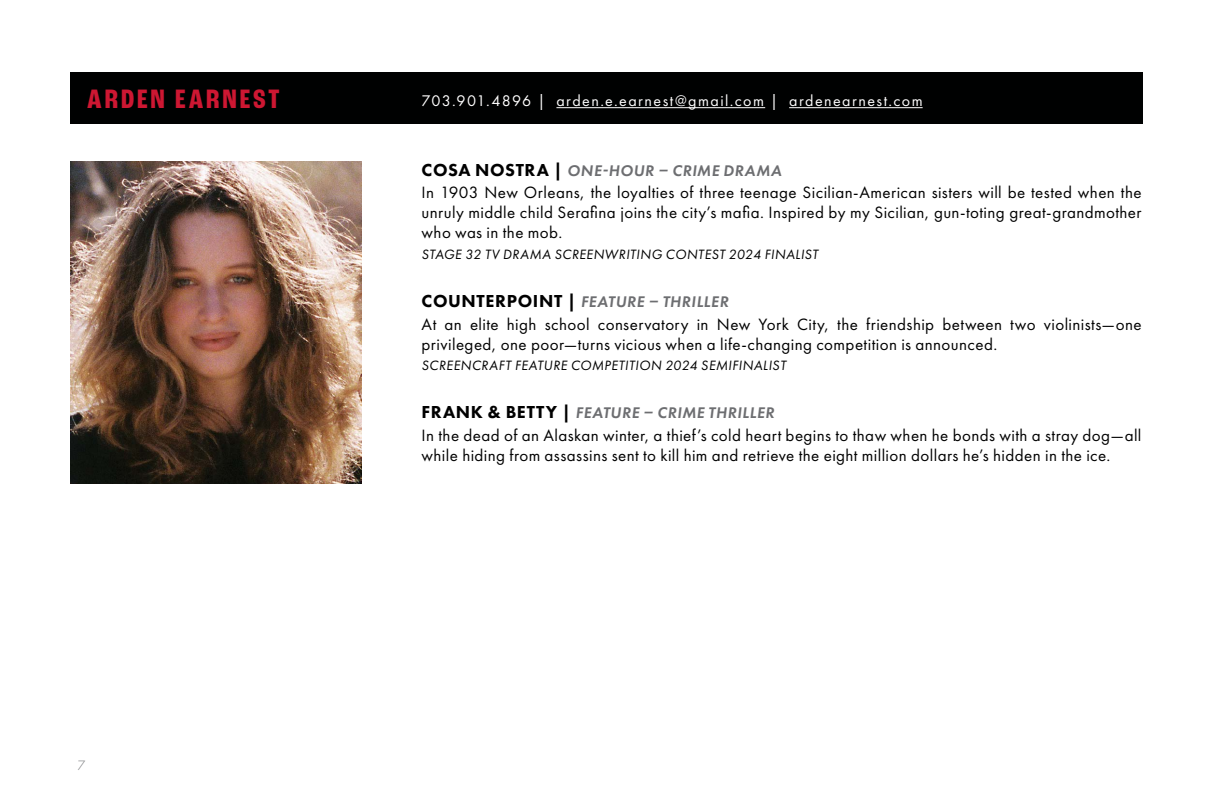
<style>
.page{position:relative;width:1224px;height:792px;background:#fff}
.page>*{position:absolute;margin:0;border:0;box-sizing:border-box;transform-origin:0 0}
.t1{font:700 condensed 28px "Roc Grotesk";letter-spacing:.105em;color:#cd1732}
.t2{font:17px/20px "Futura PT";letter-spacing:.025em;color:#000}
.t3{font:italic 600 16px "Futura PT";letter-spacing:.03em;color:#6d6e71}
.t4{font:16px "Futura PT";letter-spacing:.09em;color:#fff}
.t5{font:italic 14px "Futura PT";letter-spacing:.03em;color:#000}
.t6{font:300 14px "Futura PT";color:#77787b}
.s1{font-weight:800;font-style:normal;font-size:18px;color:#000}
</style>
<div class="page">
<div style="left:71px;top:72px;width:1072px;height:51px;background:#000101"></div>
<img style="left:71px;top:162px;width:290px;height:322px">
<hr style="left:556px;top:107px;width:209px;height:1px;background:#fff">
<hr style="left:789px;top:107px;width:134px;height:1px;background:#fff">
<h1 class="t1" style="left:87px;top:82px;width:194px">ARDEN EARNEST</h1>
<p class="t6" style="left:78px;top:758px;width:9px">7</p>
<p class="t4" style="left:422px;top:91px;width:503px">703.901.4896 | arden.e.earnest@gmail.com | ardenearnest.com</p>
<p class="t3" style="left:422px;top:160px;width:361px"><span class="s1">COSA NOSTRA |</span> ONE-HOUR – CRIME DRAMA</p>
<p class="t2" style="left:422px;top:183px;width:722px;text-align:justify">In 1903 New Orleans, the loyalties of three teenage Sicilian-American sisters will be tested when the unruly middle child Serafina joins the city’s mafia. Inspired by my Sicilian, gun-toting great-grandmother who was in the mob.</p>
<p class="t5" style="left:422px;top:246px;width:398px">STAGE 32 TV DRAMA SCREENWRITING CONTEST 2024 FINALIST</p>
<p class="t3" style="left:422px;top:291px;width:309px"><span class="s1">COUNTERPOINT |</span> FEATURE – THRILLER</p>
<p class="t2" style="left:422px;top:314px;width:722px">At an elite high school conservatory in New York City, the friendship between two violinists—one privileged, one poor—turns vicious when a life-changing competition is announced.</p>
<p class="t5" style="left:422px;top:357px;width:366px">SCREENCRAFT FEATURE COMPETITION 2024 SEMIFINALIST</p>
<p class="t3" style="left:422px;top:402px;width:354px"><span class="s1">FRANK &amp; BETTY |</span> FEATURE – CRIME THRILLER</p>
<p class="t2" style="left:422px;top:425px;width:721px">In the dead of an Alaskan winter, a thief’s cold heart begins to thaw when he bonds with a stray dog—all while hiding from assassins sent to kill him and retrieve the eight million dollars he’s hidden in the ice.</p>
</div>
